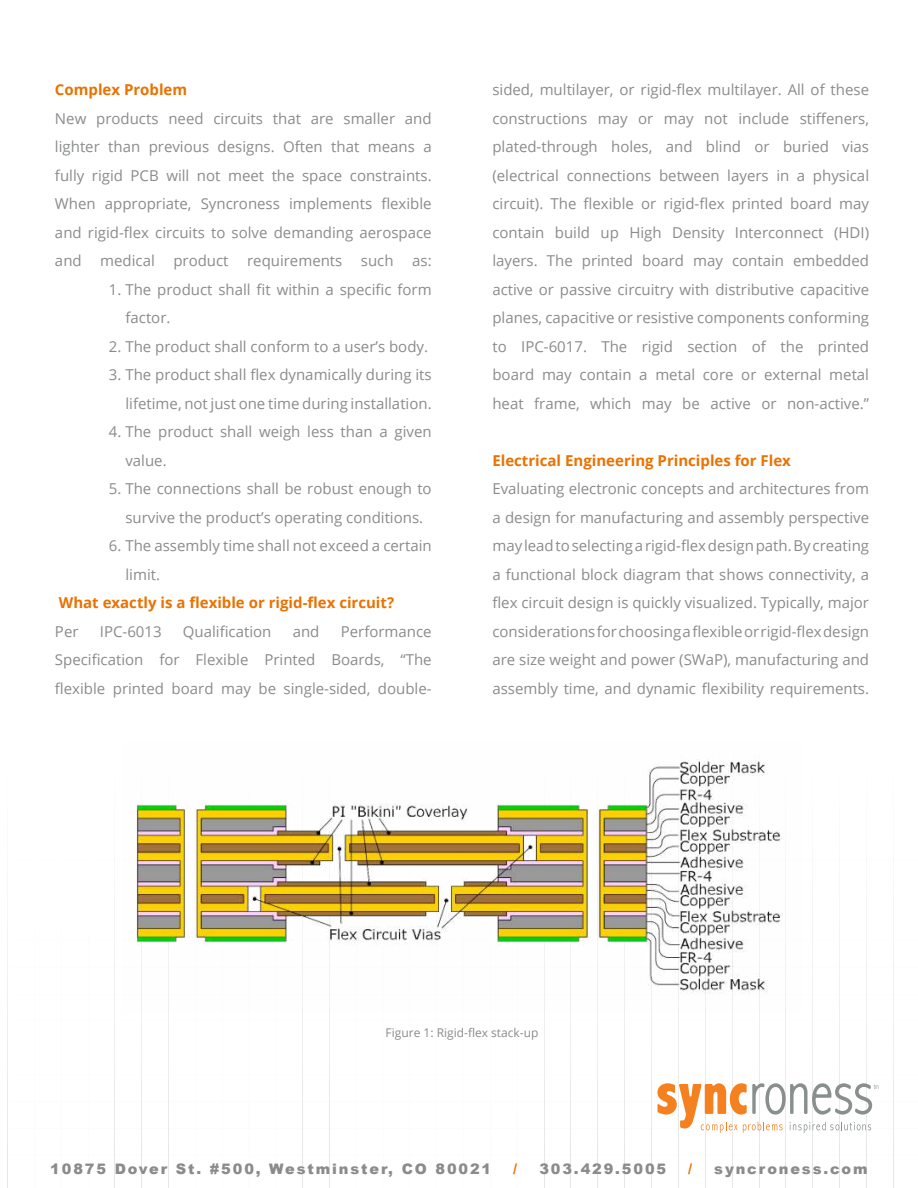
<style>
.page{position:relative;width:918px;height:1188px;background:#fff}
.page>*{position:absolute;margin:0;border:0;box-sizing:border-box;transform-origin:0 0}
.t1{font:15px/28.5px "Open Sans";color:#8a8b8c;text-align:justify}
.t2{font:700 15px "Open Sans";color:#e97200}
.t3{font:900 14.4px "Arial";letter-spacing:.13em;color:#8a8b8c}
.t4{font:900 14.4px "Arial";color:#e97200}
.t5{font:12px "Open Sans";color:#8a8b8c}
</style>
<div class="page">
<hr style="left:8px;top:712px;width:1px;height:476px;background:#e6e7e8">
<svg style="left:114px;top:920px;width:780px;height:268px"></svg>
<img style="left:123px;top:760px;width:678px;height:254px">
<p class="t2" style="left:55px;top:84px;width:134px">Complex Problem</p>
<p class="t1" style="left:55px;top:105px;width:378px">New products need circuits that are smaller and lighter than previous designs. Often that means a fully rigid PCB will not meet the space constraints.<br>When appropriate, Syncroness implements flexible and rigid-flex circuits to solve demanding aerospace and medical product requirements such as:</p>
<p class="t1" style="left:125px;top:274px;width:308px;text-indent:-16px">1. The product shall fit within a specific form factor.</p>
<p class="t1" style="left:109px;top:333px;width:321px">2. The product shall conform to a user’s body.</p>
<p class="t1" style="left:109px;top:360px;width:324px;text-align:right">3. The product shall flex dynamically during its lifetime, not just one time during installation.</p>
<p class="t1" style="left:125px;top:419px;width:308px;text-indent:-16px">4. The product shall weigh less than a given value.</p>
<p class="t1" style="left:109px;top:476px;width:324px;text-align:center">5. The connections shall be robust enough to survive the product’s operating conditions.</p>
<p class="t1" style="left:125px;top:531px;width:308px;text-indent:-16px">6. The assembly time shall not exceed a certain limit.</p>
<p class="t2" style="left:59px;top:592px;width:337px">What exactly is a flexible or rigid-flex circuit?</p>
<p class="t1" style="left:55px;top:616px;width:25px">Per</p>
<p class="t1" style="left:100px;top:616px;width:63px">IPC-6013</p>
<p class="t1" style="left:183px;top:616px;width:90px">Qualification</p>
<p class="t1" style="left:293px;top:616px;width:28px">and</p>
<p class="t1" style="left:55px;top:616px;width:378px;text-indent:286px">Performance Specification for Flexible Printed Boards, “The flexible printed board may be single-sided, double-</p>
<p class="t1" style="left:492px;top:75px;width:378px">sided, multilayer, or rigid-flex multilayer. All of these constructions may or may not include stiffeners, plated-through holes, and blind or buried vias (electrical connections between layers in a physical circuit). The flexible or rigid-flex printed board may contain build up High Density Interconnect (HDI) layers. The printed board may contain embedded active or passive circuitry with distributive capacitive planes, capacitive or resistive components conforming to IPC-6017. The rigid section of the printed board may contain a metal core or external metal heat frame, which may be active or non-active.”</p>
<p class="t2" style="left:492px;top:454px;width:300px">Electrical Engineering Principles for Flex</p>
<p class="t1" style="left:492px;top:476px;width:378px">Evaluating electronic concepts and architectures from a design for manufacturing and assembly perspective may lead to selecting a rigid-flex design path. By creating a functional block diagram that shows connectivity, a flex circuit design is quickly visualized. Typically, major considerations for choosing a flexible or rigid-flex design are size weight and power (SWaP), manufacturing and assembly time, and dynamic flexibility requirements.</p>
<p class="t5" style="left:386px;top:1024px;width:154px">Figure 1: Rigid-flex stack-up</p>
<p class="t3" style="left:50px;top:1164px;width:442px">10875 Dover St. #500, Westminster, CO 80021</p>
<p class="t4" style="left:513px;top:1164px;width:6px">/</p>
<p class="t3" style="left:539px;top:1164px;width:128px">303.429.5005</p>
<p class="t4" style="left:688px;top:1164px;width:6px">/</p>
<p class="t3" style="left:714px;top:1164px;width:155px">syncroness.com</p>
</div>
